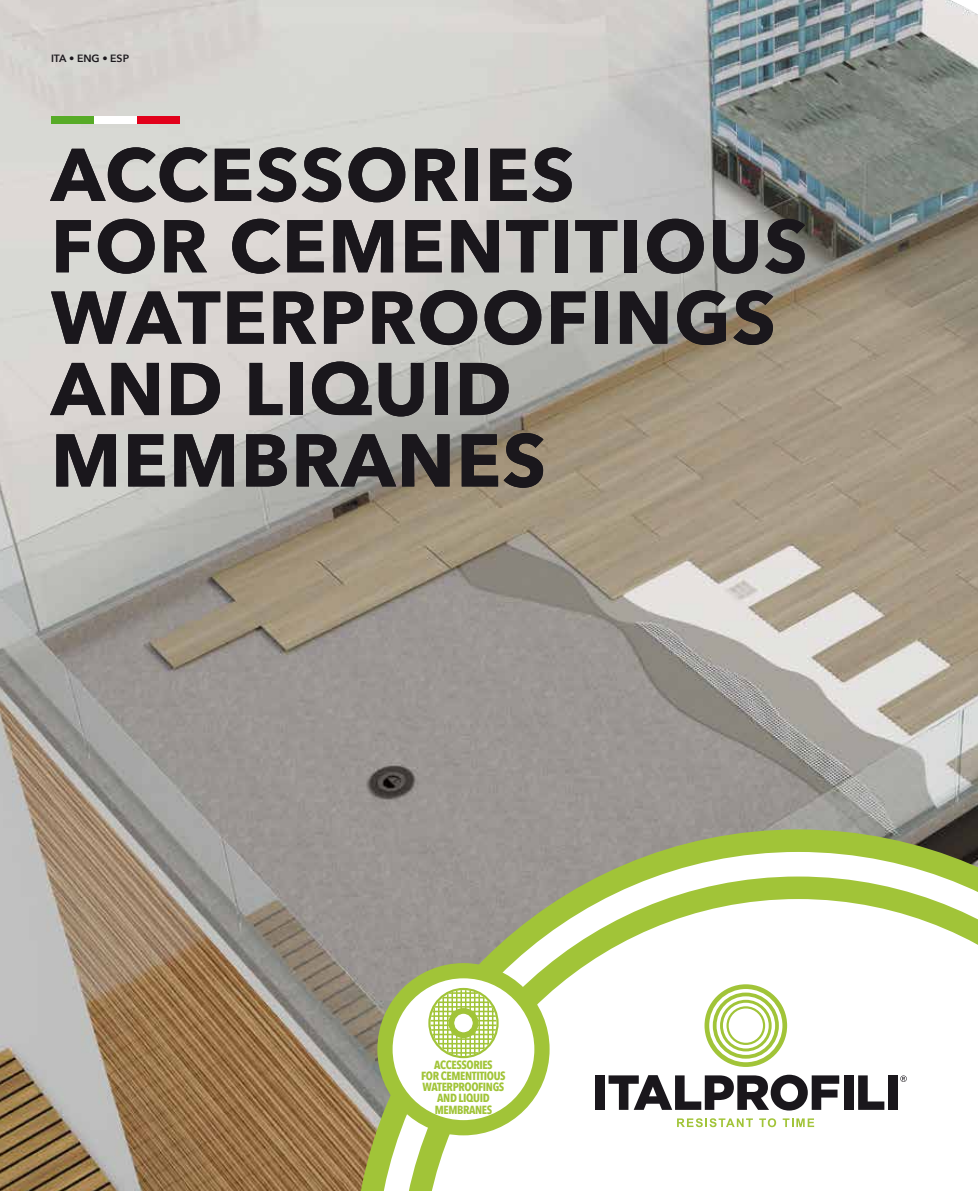
<style>
.page{position:relative;width:978px;height:1191px;background:#fff}
.page>*{position:absolute;margin:0;border:0;box-sizing:border-box;transform-origin:0 0}
.t1{font:700 73.65px/71.4px "Avenir Next";letter-spacing:.02em;color:#1a171c}
.t2{font:700 11.85px/11.2px "Avenir Next Condensed";letter-spacing:-.03em;color:#a1c438;text-align:center}
.t3{font:600 10.5px "Avenir Next";color:#1a171c}
</style>
<div class="page">
<img style="left:0;top:0;width:978px;height:1191px">
<div style="left:51px;top:117px;width:43px;height:7px;background:#57ab27"></div>
<div style="left:94px;top:117px;width:43px;height:7px;background:#fff"></div>
<div style="left:137px;top:117px;width:43px;height:7px;background:#e2001a"></div>
<svg style="left:353px;top:829px;width:625px;height:362px;background:#a2a682"></svg>
<svg style="left:400px;top:876px;width:578px;height:315px"></svg>
<div style="left:595px;top:1075px;width:9px;height:34px;background:#1a171c"></div>
<svg style="left:609px;top:1074px;width:230px;height:36px"></svg>
<div style="left:844px;top:1075px;width:10px;height:34px;background:#1a171c"></div>
<svg style="left:858px;top:1075px;width:26px;height:34px"></svg>
<div style="left:888px;top:1075px;width:9px;height:34px;background:#1a171c"></div>
<svg style="left:900px;top:1075px;width:7px;height:7px"></svg>
<svg style="left:677px;top:1118px;width:76px;height:9px"></svg>
<svg style="left:759px;top:1118px;width:17px;height:9px"></svg>
<svg style="left:783px;top:1118px;width:31px;height:9px"></svg>
<svg style="left:705px;top:984px;width:82px;height:83px"></svg>
<div style="left:377px;top:963px;width:173px;height:172px;background:#a1c438;border-radius:50%"></div>
<div style="left:391px;top:977px;width:145px;height:144px;background:#fff;border-radius:50%"></div>
<div style="left:390px;top:975px;width:147px;height:148px;border:3px solid #a1c438;border-radius:50%"></div>
<svg style="left:428px;top:988px;width:71px;height:70px"></svg>
<p class="t3" style="left:51px;top:49px;width:80px">ITA • ENG • ESP</p>
<p class="t1" style="left:51px;top:138px;width:758px">ACCESSORIES<br>FOR CEMENTITIOUS<br>WATERPROOFINGS<br>AND LIQUID<br>MEMBRANES</p>
<p class="t2" style="left:421px;top:1059px;width:86px">ACCESSORIES<br>FOR CEMENTITIOUS<br>WATERPROOFINGS<br>AND LIQUID<br>MEMBRANES</p>
</div>
